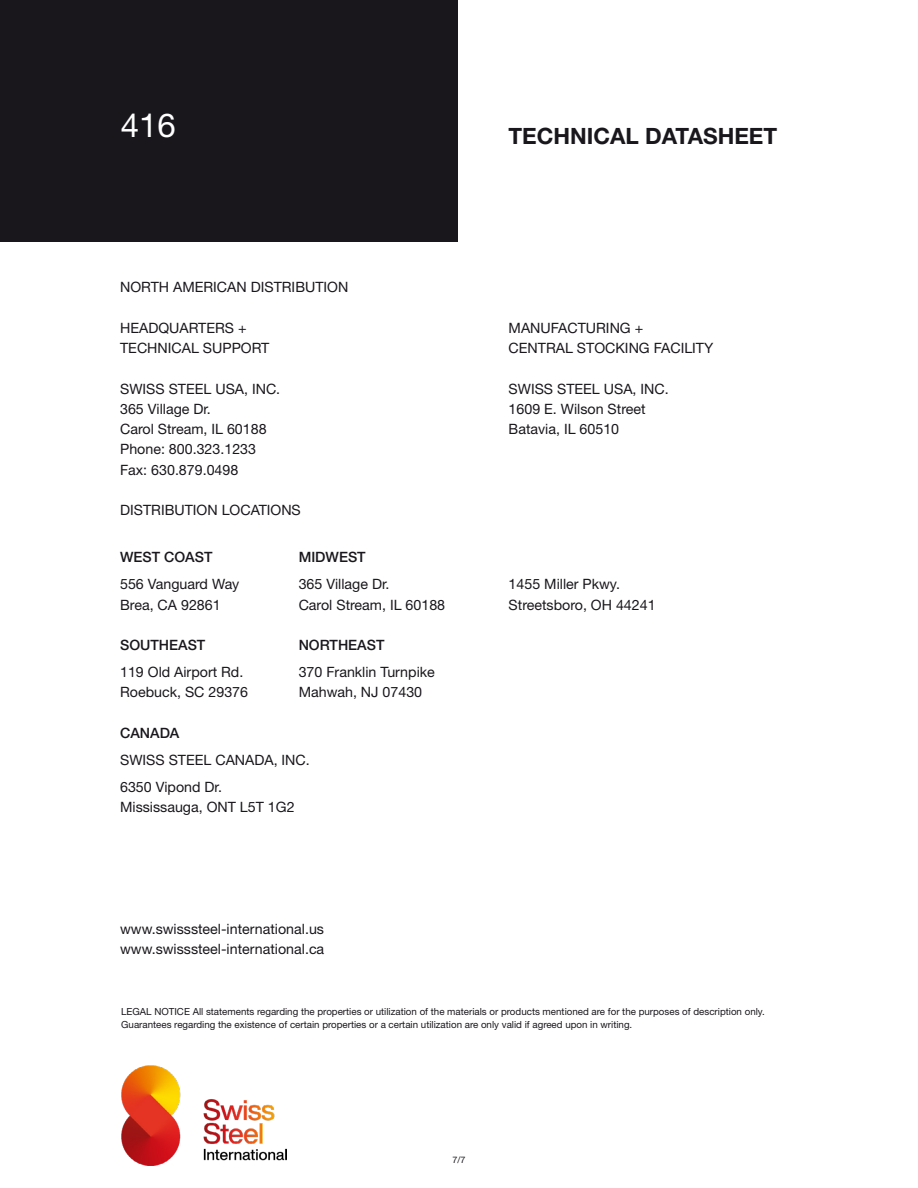
<style>
.page{position:relative;width:918px;height:1188px;background:#fff}
.page>*{position:absolute;margin:0;border:0;box-sizing:border-box;transform-origin:0 0}
.t1{font:33px "Helvetica Neue LT Std";color:#fff}
.t2{font:700 22.5px "Helvetica Neue LT Std";color:#1a171c}
.t3{font:14.25px/20.2px "Helvetica Neue LT Std";color:#1a171c}
.t4{font:500 14.25px "Helvetica Neue LT Std";color:#1a171c}
.t5{font:9.75px/13.5px "Helvetica Neue LT Std";color:#1a171c}
.t6{font:9px "Helvetica Neue LT Std";color:#1a171c}
</style>
<div class="page">
<div style="left:0;top:0;width:458px;height:242px;background:#1a171c"></div>
<img style="left:121px;top:1066px;width:165px;height:100px">
<h1 class="t1" style="left:121px;top:106px;width:57px">416</h1>
<h2 class="t2" style="left:509px;top:122px;width:270px">TECHNICAL DATASHEET</h2>
<p class="t3" style="left:120px;top:277px;width:230px">NORTH AMERICAN DISTRIBUTION</p>
<p class="t3" style="left:120px;top:317px;width:128px">HEADQUARTERS +</p>
<p class="t3" style="left:509px;top:317px;width:136px">MANUFACTURING +</p>
<p class="t3" style="left:120px;top:338px;width:151px">TECHNICAL SUPPORT</p>
<p class="t3" style="left:509px;top:338px;width:206px">CENTRAL STOCKING FACILITY</p>
<p class="t3" style="left:120px;top:378px;width:162px">SWISS STEEL USA, INC.</p>
<p class="t3" style="left:509px;top:378px;width:162px">SWISS STEEL USA, INC.</p>
<p class="t3" style="left:120px;top:398px;width:92px">365 Village Dr.</p>
<p class="t3" style="left:509px;top:398px;width:138px">1609 E. Wilson Street</p>
<p class="t3" style="left:120px;top:419px;width:148px">Carol Stream, IL 60188</p>
<p class="t3" style="left:509px;top:419px;width:112px">Batavia, IL 60510</p>
<p class="t3" style="left:120px;top:439px;width:137px">Phone: 800.323.1233<br>Fax: 630.879.0498</p>
<p class="t3" style="left:120px;top:500px;width:182px">DISTRIBUTION LOCATIONS</p>
<p class="t4" style="left:120px;top:549px;width:94px">WEST COAST</p>
<p class="t4" style="left:299px;top:549px;width:69px">MIDWEST</p>
<p class="t3" style="left:120px;top:574px;width:121px">556 Vanguard Way</p>
<p class="t3" style="left:299px;top:574px;width:92px">365 Village Dr.</p>
<p class="t3" style="left:509px;top:574px;width:113px">1455 Miller Pkwy.</p>
<p class="t3" style="left:120px;top:594px;width:102px">Brea, CA 92861</p>
<p class="t3" style="left:299px;top:594px;width:148px">Carol Stream, IL 60188</p>
<p class="t3" style="left:509px;top:594px;width:149px">Streetsboro, OH 44241</p>
<p class="t4" style="left:120px;top:636px;width:87px">SOUTHEAST</p>
<p class="t4" style="left:299px;top:636px;width:87px">NORTHEAST</p>
<p class="t3" style="left:120px;top:662px;width:125px">119 Old Airport Rd.</p>
<p class="t3" style="left:299px;top:662px;width:138px">370 Franklin Turnpike</p>
<p class="t3" style="left:120px;top:682px;width:130px">Roebuck, SC 29376</p>
<p class="t3" style="left:299px;top:682px;width:125px">Mahwah, NJ 07430</p>
<p class="t4" style="left:120px;top:724px;width:61px">CANADA</p>
<p class="t3" style="left:120px;top:746px;width:191px;line-height:27px">SWISS STEEL CANADA, INC.<br>6350 Vipond Dr.</p>
<p class="t3" style="left:120px;top:797px;width:176px">Mississauga, ONT L5T 1G2</p>
<p class="t3" style="left:120px;top:918px;width:206px">www.swisssteel-international.us www.swisssteel-international.ca</p>
<p class="t5" style="left:121px;top:1004px;width:645px">LEGAL NOTICE All statements regarding the properties or utilization of the materials or products mentioned are for the purposes of description only.<br>Guarantees regarding the existence of certain properties or a certain utilization are only valid if agreed upon in writing.</p>
<p class="t6" style="left:452px;top:1154px;width:15px">7/7</p>
</div>
